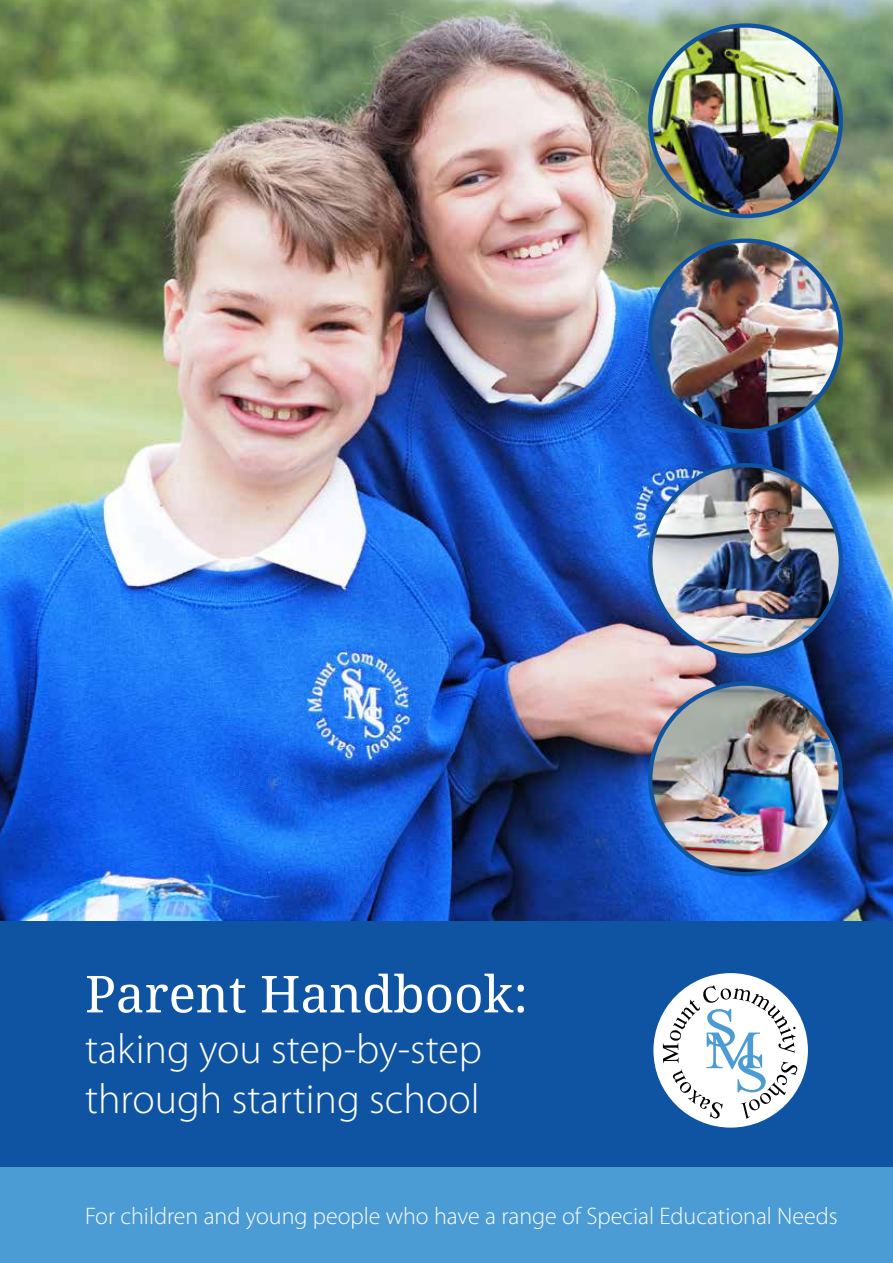
<style>
.page{position:relative;width:893px;height:1263px;background:#fff}
.page>*{position:absolute;margin:0;border:0;box-sizing:border-box;transform-origin:0 0}
.t1{font:51px "Droid Serif";color:#fff}
.t2{font:300 42px/50.4px "Myriad Pro";color:#fff}
.t3{font:300 24px "Myriad Pro";color:#fff}
</style>
<div class="page">
<div style="left:0;top:919px;width:893px;height:248px;background:#0f54a2"></div>
<div style="left:0;top:1167px;width:893px;height:96px;background:#4b9bd5"></div>
<img style="left:0;top:0;width:893px;height:920px">
<img style="left:650px;top:26px;width:191px;height:190px;border-radius:95px">
<div style="left:648px;top:23px;width:195px;height:195px;border:4px solid #0f54a2;border-radius:50%"></div>
<img style="left:650px;top:241px;width:191px;height:190px;border-radius:95px">
<div style="left:648px;top:238px;width:195px;height:195px;border:4px solid #0f54a2;border-radius:50%"></div>
<img style="left:650px;top:465px;width:191px;height:191px;border-radius:95px">
<div style="left:648px;top:463px;width:195px;height:195px;border:4px solid #0f54a2;border-radius:50%"></div>
<img style="left:650px;top:684px;width:191px;height:190px;border-radius:95px">
<div style="left:648px;top:681px;width:195px;height:195px;border:4px solid #0f54a2;border-radius:50%"></div>
<div style="left:653px;top:973px;width:155px;height:154px;background:#fff;border-radius:50%"></div>
<svg style="left:663px;top:985px;width:134px;height:134px"></svg>
<h1 class="t1" style="left:85px;top:959px;width:444px">Parent Handbook:</h1>
<h2 class="t2" style="left:85px;top:1024px;width:399px">taking you step-by-step through starting school</h2>
<p class="t3" style="left:85px;top:1203px;width:754px">For children and young people who have a range of Special Educational Needs</p>
</div>
